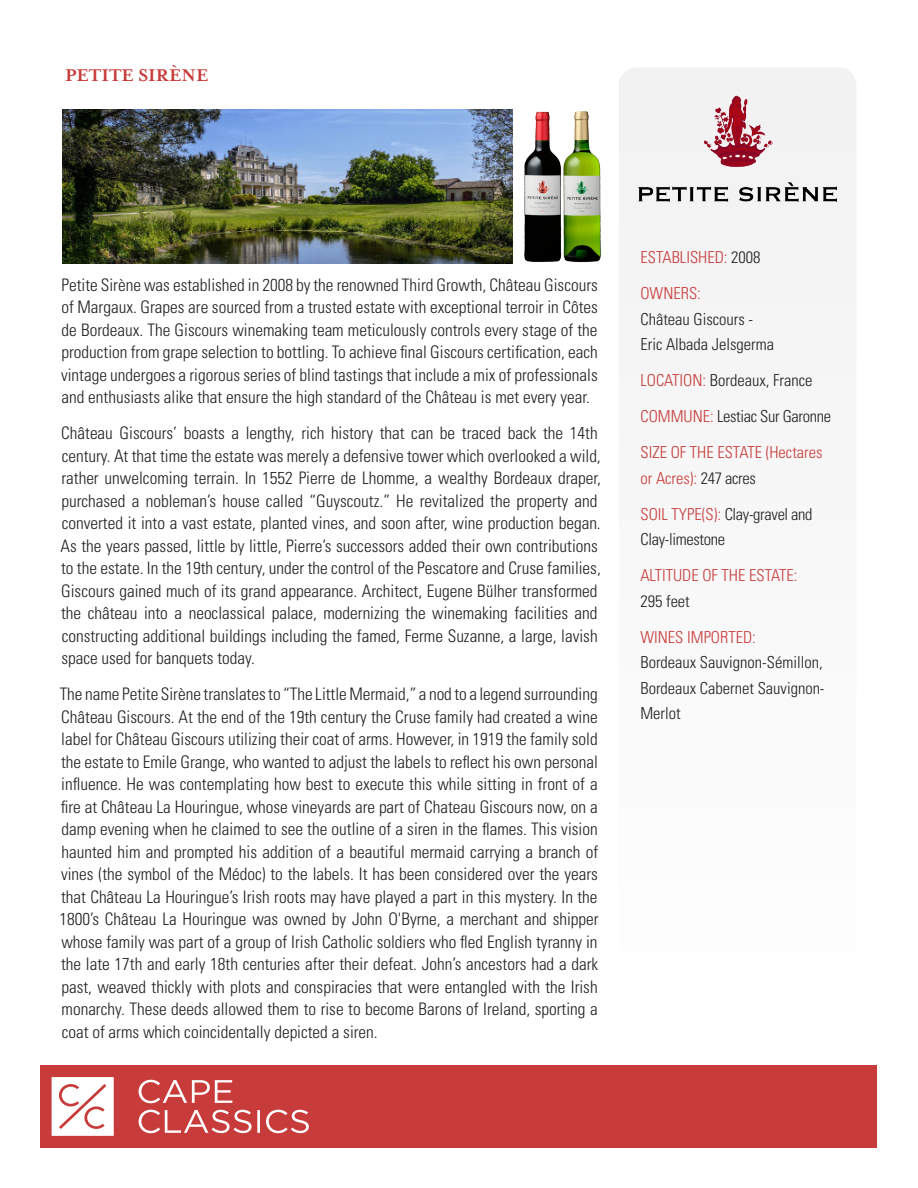
<style>
.page{position:relative;width:918px;height:1188px;background:#fff}
.page>*{position:absolute;margin:0;border:0;box-sizing:border-box;transform-origin:0 0}
.t1{font:700 19.5px "Mrs Eaves";color:#c73b3a}
.t2{font:300 condensed 17.25px/22.5px "Univers";color:#231f20;text-align:justify}
.t3{font:300 condensed 16.5px/25.5px "Univers";color:#231f20}
.t4{font:300 condensed 16.5px/25.5px "Univers";color:#c73b3a}
.t5{font:300 condensed 16.5px/25.5px "Univers";letter-spacing:-.02em;color:#231f20}
.s1{color:#231f20}
.s2{color:#c73b3a}
</style>
<div class="page">
<div style="left:619px;top:68px;width:237px;height:967px;background:#f8f8f9;border-radius:18px"></div>
<div style="left:40px;top:1065px;width:838px;height:83px;background:#c73b3a"></div>
<img style="left:639px;top:95px;width:197px;height:106px">
<svg style="left:52px;top:1077px;width:257px;height:59px"></svg>
<img style="left:524px;top:111px;width:77px;height:152px">
<img style="left:62px;top:109px;width:450px;height:155px">
<p class="t1" style="left:65px;top:64px;width:145px">PETITE SIRÈNE</p>
<p class="t2" style="left:61px;top:273px;width:538px">Petite Sirène was established in 2008 by the renowned Third Growth, Château Giscours of Margaux. Grapes are sourced from a trusted estate with exceptional terroir in Côtes de Bordeaux. The Giscours winemaking team meticulously controls every stage of the production from grape selection to bottling. To achieve final Giscours certification, each vintage undergoes a rigorous series of blind tastings that include a mix of professionals and enthusiasts alike that ensure the high standard of the Château is met every year.</p>
<p class="t2" style="left:61px;top:422px;width:542px;text-align:left">Château Giscours’ boasts a lengthy, rich history that can be traced back the 14th century. At that time the estate was merely a defensive tower which overlooked a wild, rather unwelcoming terrain. In 1552 Pierre de Lhomme, a wealthy Bordeaux draper, purchased a nobleman’s house called “Guyscoutz.” He revitalized the property and converted it into a vast estate, planted vines, and soon after, wine production began.<br>As the years passed, little by little, Pierre’s successors added their own contributions to the estate. In the 19th century, under the control of the Pescatore and Cruse families, Giscours gained much of its grand appearance. Architect, Eugene Bülher transformed the château into a neoclassical palace, modernizing the winemaking facilities and constructing additional buildings including the famed, Ferme Suzanne, a large, lavish space used for banquets today.</p>
<p class="t2" style="left:60px;top:683px;width:541px">The name Petite Sirène translates to “The Little Mermaid,” a nod to a legend surrounding Château Giscours. At the end of the 19th century the Cruse family had created a wine label for Château Giscours utilizing their coat of arms. However, in 1919 the family sold the estate to Emile Grange, who wanted to adjust the labels to reflect his own personal influence. He was contemplating how best to execute this while sitting in front of a fire at Château La Houringue, whose vineyards are part of Chateau Giscours now, on a damp evening when he claimed to see the outline of a siren in the flames. This vision haunted him and prompted his addition of a beautiful mermaid carrying a branch of vines (the symbol of the Médoc) to the labels. It has been considered over the years that Château La Houringue’s Irish roots may have played a part in this mystery. In the 1800’s Château La Houringue was owned by John O'Byrne, a merchant and shipper whose family was part of a group of Irish Catholic soldiers who fled English tyranny in the late 17th and early 18th centuries after their defeat. John’s ancestors had a dark past, weaved thickly with plots and conspiracies that were entangled with the Irish monarchy. These deeds allowed them to rise to become Barons of Ireland, sporting a coat of arms which coincidentally depicted a siren.</p>
<p class="t4" style="left:640px;top:245px;width:122px">ESTABLISHED: <span class="s1">2008</span></p>
<p class="t3" style="left:640px;top:281px;width:135px"><span class="s2">OWNERS:<br></span>Château Giscours -<br>Eric Albada Jelsgerma</p>
<p class="t3" style="left:640px;top:368px;width:174px"><span class="s2">LOCATION:</span> Bordeaux, France</p>
<p class="t5" style="left:640px;top:404px;width:192px"><span class="s2">COMMUNE:</span> Lestiac Sur Garonne</p>
<p class="t4" style="left:640px;top:440px;width:184px">SIZE OF THE ESTATE (Hectares or Acres): <span class="s1">247 acres</span></p>
<p class="t5" style="left:640px;top:501px;width:174px"><span class="s2">SOIL TYPE(S):</span> Clay-gravel and<br>Clay-limestone</p>
<p class="t4" style="left:640px;top:563px;width:159px">ALTITUDE OF THE ESTATE:<br><span class="s1">295 feet</span></p>
<p class="t3" style="left:640px;top:624px;width:186px"><span class="s2">WINES IMPORTED:<br></span>Bordeaux Sauvignon-Sémillon,<br>Bordeaux Cabernet Sauvignon-<br>Merlot</p>
</div>
